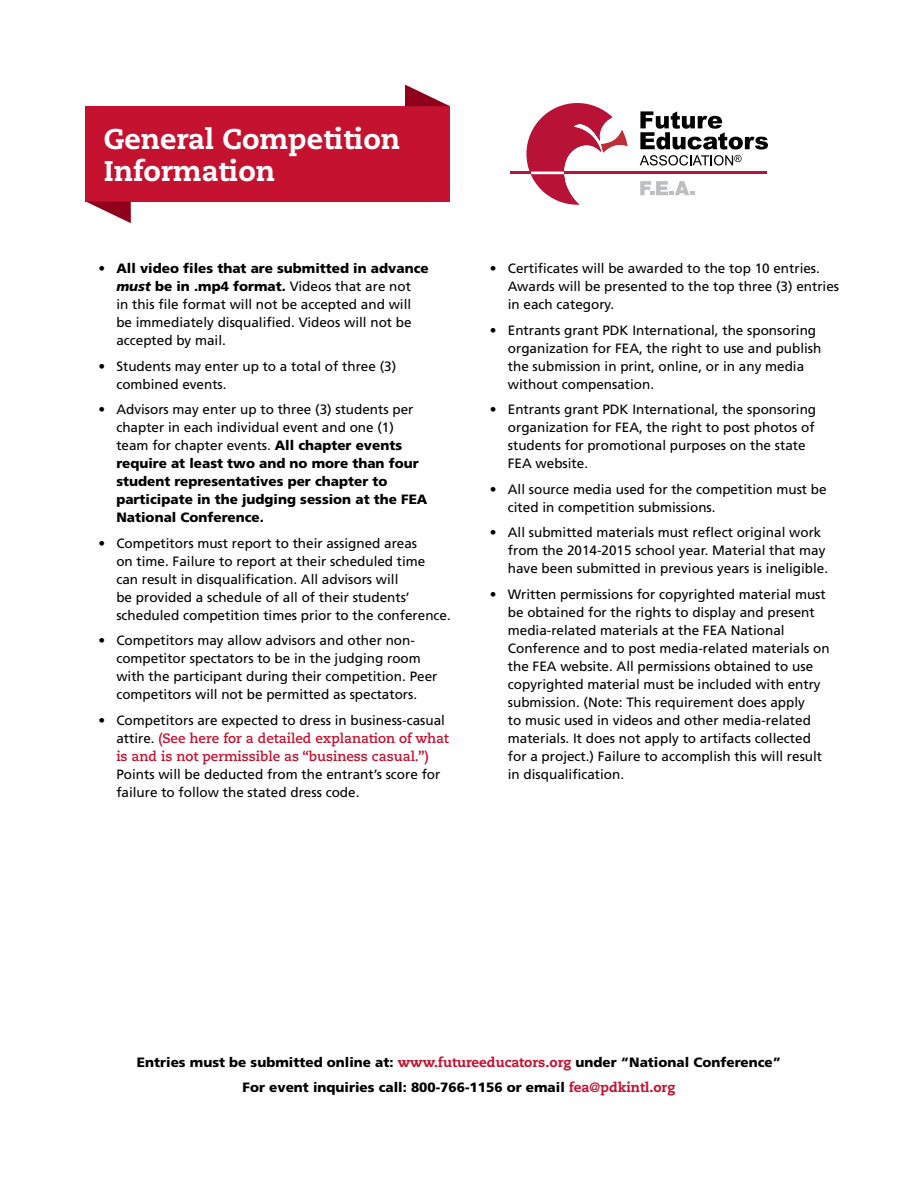
<style>
.page{position:relative;width:918px;height:1188px;background:#fff}
.page>*{position:absolute;margin:0;border:0;box-sizing:border-box;transform-origin:0 0}
.t1{font:800 28.5px/31.5px "Caecilia LT Pro 85";color:#fff}
.t2{font:13.5px/18px "Frutiger";color:#000}
.t3{font:900 13.5px/18px "Frutiger";color:#000}
.t4{font:700 13.5px/18px "Caecilia LT Pro 75";color:#c41230}
.s1{font-weight:900}
.s2{font-weight:900;font-style:italic}
.s3{font-weight:400}
.s4{font-family:"Frutiger";font-weight:400;color:#000}
.s5{font-family:"Caecilia LT Pro 85";font-weight:800;color:#c41230}
</style>
<div class="page">
<svg style="left:526px;top:103px;width:102px;height:102px"></svg>
<svg style="left:640px;top:111px;width:128px;height:55px"></svg>
<hr style="left:519px;top:172px;width:103px;height:2px;background:#fff">
<hr style="left:564px;top:172px;width:203px;height:2px;background:#b81237">
<svg style="left:640px;top:181px;width:54px;height:14px"></svg>
<hr style="left:510px;top:172px;width:21px;height:2px;background:#b81237">
<div style="left:86px;top:106px;width:364px;height:96px;background:#c41230"></div>
<svg style="left:405px;top:85px;width:45px;height:21px"></svg>
<svg style="left:87px;top:202px;width:44px;height:21px"></svg>
<h1 class="t1" style="left:104px;top:123px;width:298px">General Competition<br>Information</h1>
<p class="t2" style="left:116px;top:259px;width:314px;text-indent:-18px">• <span class="s1">All video files that are submitted in advance </span><span class="s2">must</span> <span class="s1">be in .mp4 format.</span> Videos that are not<br>in this file format will not be accepted and will be immediately disqualified. Videos will not be accepted by mail.</p>
<p class="t2" style="left:116px;top:357px;width:281px;text-indent:-18px">• Students may enter up to a total of three (3) combined events.</p>
<p class="t3" style="left:116px;top:400px;width:313px;text-indent:-18px"><span class="s3">• Advisors may enter up to three (3) students per chapter in each individual event and one (1) team for chapter events.</span> All chapter events require at least two and no more than four student representatives per chapter to participate in the judging session at the FEA National Conference.</p>
<p class="t2" style="left:116px;top:534px;width:336px;text-indent:-18px">• Competitors must report to their assigned areas<br>on time. Failure to report at their scheduled time<br>can result in disqualification. All advisors will<br>be provided a schedule of all of their students’ scheduled competition times prior to the conference.</p>
<p class="t2" style="left:116px;top:631px;width:323px;text-indent:-18px">• Competitors may allow advisors and other non&shy;competitor spectators to be in the judging room with the participant during their competition. Peer competitors will not be permitted as spectators.</p>
<p class="t2" style="left:98px;top:711px;width:348px">• Competitors are expected to dress in business-casual</p>
<p class="t4" style="left:116px;top:729px;width:334px"><span class="s4">attire.</span> (See here for a detailed explanation of what is and is not permissible as “business casual.”)</p>
<p class="t2" style="left:116px;top:765px;width:326px">Points will be deducted from the entrant’s score for failure to follow the stated dress code.</p>
<p class="t2" style="left:508px;top:259px;width:333px;text-indent:-18px">• Certificates will be awarded to the top 10 entries.<br>Awards will be presented to the top three (3) entries in each category.</p>
<p class="t2" style="left:508px;top:321px;width:315px;text-indent:-18px">• Entrants grant PDK International, the sponsoring organization for FEA, the right to use and publish the submission in print, online, or in any media without compensation.</p>
<p class="t2" style="left:508px;top:400px;width:310px;text-indent:-18px">• Entrants grant PDK International, the sponsoring organization for FEA, the right to post photos of students for promotional purposes on the state FEA website.</p>
<p class="t2" style="left:508px;top:480px;width:320px;text-indent:-18px">• All source media used for the competition must be cited in competition submissions.</p>
<p class="t2" style="left:508px;top:523px;width:322px;text-indent:-18px">• All submitted materials must reflect original work from the 2014-2015 school year. Material that may have been submitted in previous years is ineligible.</p>
<p class="t2" style="left:508px;top:585px;width:323px;text-indent:-18px">• Written permissions for copyrighted material must be obtained for the rights to display and present media-related materials at the FEA National Conference and to post media-related materials on the FEA website. All permissions obtained to use copyrighted material must be included with entry submission. (Note: This requirement does apply<br>to music used in videos and other media-related materials. It does not apply to artifacts collected for a project.) Failure to accomplish this will result in disqualification.</p>
<p class="t3" style="left:137px;top:1049px;width:645px;line-height:25.5px;text-align:center">Entries must be submitted online at: <span class="s5">www.futureeducators.org</span> under “National Conference”<br>For event inquiries call: 800-766-1156 or email <span class="s5">fea@pdkintl.org</span></p>
</div>
